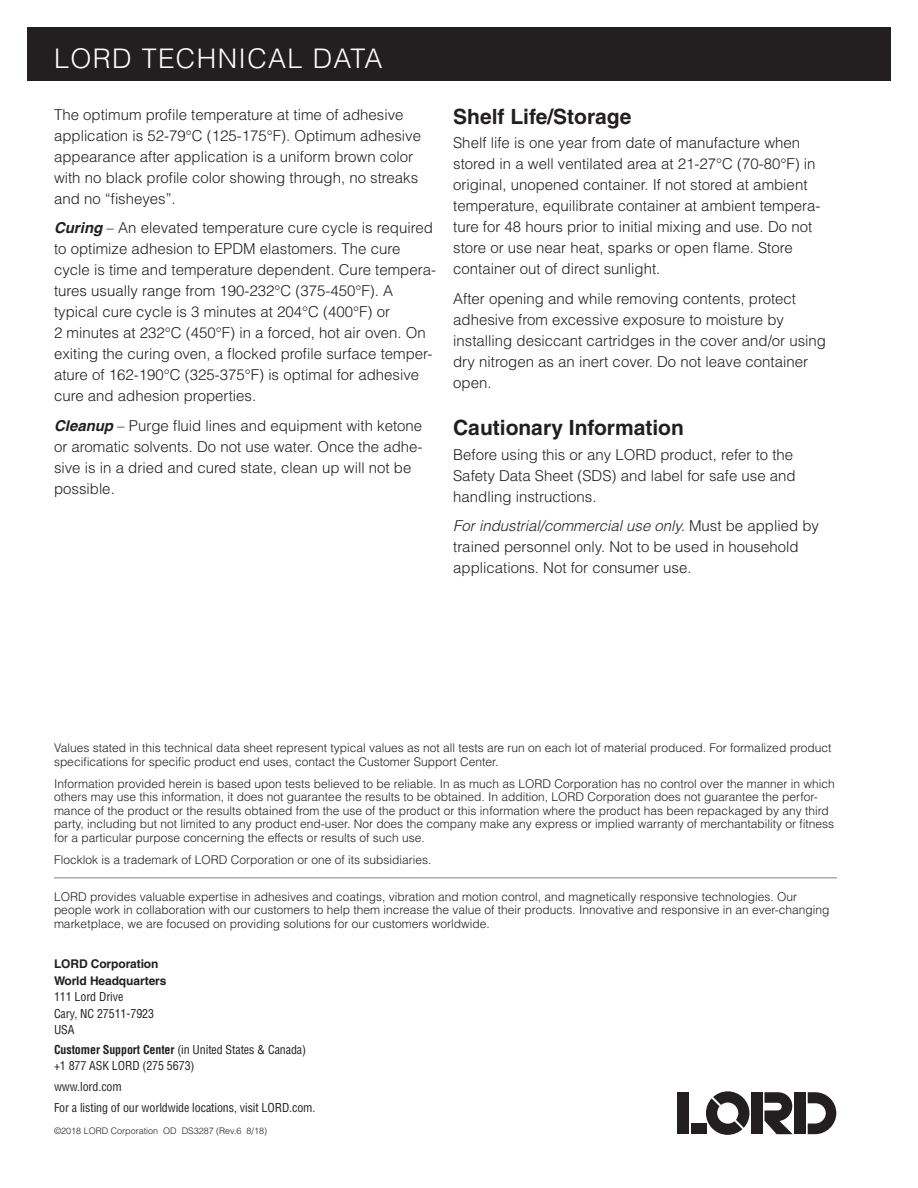
<style>
.page{position:relative;width:918px;height:1188px;background:#fff}
.page>*{position:absolute;margin:0;border:0;box-sizing:border-box;transform-origin:0 0}
.t1{font:300 27px "Helvetica";letter-spacing:.05em;color:#fff}
.Paragraph_Headline{font:700 21px "Helvetica";color:#231f20}
.Body_Copy{font:300 15px/21px "Helvetica";color:#231f20}
.Footer_-_Disclaimer{font:300 12px/13.5px "Helvetica";color:#231f20}
.t2{font:condensed 12px/16.5px "Helvetica";letter-spacing:-.01em;color:#231f20}
.t3{font:700 12px/16.5px "Helvetica";letter-spacing:-.01em;color:#231f20}
.Footer_-_Signature_L{font:300 9px "Helvetica";color:#231f20}
.s1{font-weight:700;font-style:italic}
.s2{font-style:italic}
.s3{font-weight:700}
</style>
<div class="page">
<div style="left:27px;top:27px;width:864px;height:54px;background:#231f20"></div>
<hr style="left:54px;top:878px;width:783px;height:1px;background:#808285">
<svg style="left:706px;top:1091px;width:43px;height:44px"></svg>
<div style="left:678px;top:1092px;width:11px;height:42px;background:#231f20"></div>
<div style="left:751px;top:1092px;width:11px;height:42px;background:#231f20"></div>
<div style="left:795px;top:1092px;width:11px;height:42px;background:#231f20"></div>
<svg style="left:764px;top:1092px;width:29px;height:42px"></svg>
<div style="left:691px;top:1124px;width:16px;height:10px;background:#231f20"></div>
<svg style="left:808px;top:1092px;width:28px;height:42px"></svg>
<h1 class="t1" style="left:54px;top:41px;width:330px">LORD TECHNICAL DATA</h1>
<p class="Body_Copy" style="left:54px;top:104px;width:369px">The optimum profile temperature at time of adhesive application is 52-79°C (125-175°F). Optimum adhesive appearance after application is a uniform brown color with no black profile color showing through, no streaks and no “fisheyes”.</p>
<p class="Body_Copy" style="left:54px;top:217px;width:384px"><span class="s1">Curing</span> – An elevated temperature cure cycle is required to optimize adhesion to EPDM elastomers. The cure cycle is time and temperature dependent. Cure tempera&shy;tures usually range from 190-232°C (375-450°F). A typical cure cycle is 3 minutes at 204°C (400°F) or<br>2 minutes at 232°C (450°F) in a forced, hot air oven. On exiting the curing oven, a flocked profile surface temper&shy;ature of 162-190°C (325-375°F) is optimal for adhesive cure and adhesion properties.</p>
<p class="Body_Copy" style="left:54px;top:415px;width:370px"><span class="s1">Cleanup</span> – Purge fluid lines and equipment with ketone or aromatic solvents. Do not use water. Once the adhe&shy;sive is in a dried and cured state, clean up will not be possible.</p>
<p class="Paragraph_Headline" style="left:453px;top:104px;width:180px">Shelf Life/Storage</p>
<p class="Body_Copy" style="left:453px;top:132px;width:369px">Shelf life is one year from date of manufacture when stored in a well ventilated area at 21-27°C (70-80°F) in original, unopened container. If not stored at ambient temperature, equilibrate container at ambient tempera&shy;ture for 48 hours prior to initial mixing and use. Do not store or use near heat, sparks or open flame. Store container out of direct sunlight.</p>
<p class="Body_Copy" style="left:453px;top:288px;width:374px">After opening and while removing contents, protect adhesive from excessive exposure to moisture by installing desiccant cartridges in the cover and/or using dry nitrogen as an inert cover. Do not leave container open.</p>
<p class="Paragraph_Headline" style="left:453px;top:415px;width:232px">Cautionary Information</p>
<p class="Body_Copy" style="left:453px;top:443px;width:344px">Before using this or any LORD product, refer to the<br>Safety Data Sheet (SDS) and label for safe use and handling instructions.</p>
<p class="Body_Copy" style="left:453px;top:515px;width:367px"><span class="s2">For industrial/commercial use only.</span> Must be applied by trained personnel only. Not to be used in household applications. Not for consumer use.</p>
<p class="Footer_-_Disclaimer" style="left:54px;top:741px;width:779px">Values stated in this technical data sheet represent typical values as not all tests are run on each lot of material produced. For formalized product specifications for specific product end uses, contact the Customer Support Center.</p>
<p class="Footer_-_Disclaimer" style="left:54px;top:776px;width:782px">Information provided herein is based upon tests believed to be reliable. In as much as LORD Corporation has no control over the manner in which others may use this information, it does not guarantee the results to be obtained. In addition, LORD Corporation does not guarantee the perfor&shy;mance of the product or the results obtained from the use of the product or this information where the product has been repackaged by any third party, including but not limited to any product end-user. Nor does the company make any express or implied warranty of merchantability or fitness for a particular purpose concerning the effects or results of such use.</p>
<p class="Footer_-_Disclaimer" style="left:54px;top:853px;width:379px">Flocklok is a trademark of LORD Corporation or one of its subsidiaries.</p>
<p class="Footer_-_Disclaimer" style="left:54px;top:889px;width:777px">LORD provides valuable expertise in adhesives and coatings, vibration and motion control, and magnetically responsive technologies. Our people work in collaboration with our customers to help them increase the value of their products. Innovative and responsive in an ever-changing marketplace, we are focused on providing solutions for our customers worldwide.</p>
<p class="t3" style="left:54px;top:955px;width:114px">LORD Corporation<br>World Headquarters</p>
<p class="t2" style="left:54px;top:988px;width:102px">111 Lord Drive<br>Cary, NC 27511-7923<br>USA</p>
<p class="t2" style="left:54px;top:1041px;width:254px"><span class="s3">Customer Support Center</span> (in United States &amp; Canada) +1 877 ASK LORD (275 5673)</p>
<p class="t2" style="left:54px;top:1076px;width:263px;line-height:20.9px">www.lord.com<br>For a listing of our worldwide locations, visit LORD.com.</p>
<p class="Footer_-_Signature_L" style="left:54px;top:1125px;width:215px">©2018 LORD Corporation OD DS3287 (Rev.6 8/18)</p>
</div>
